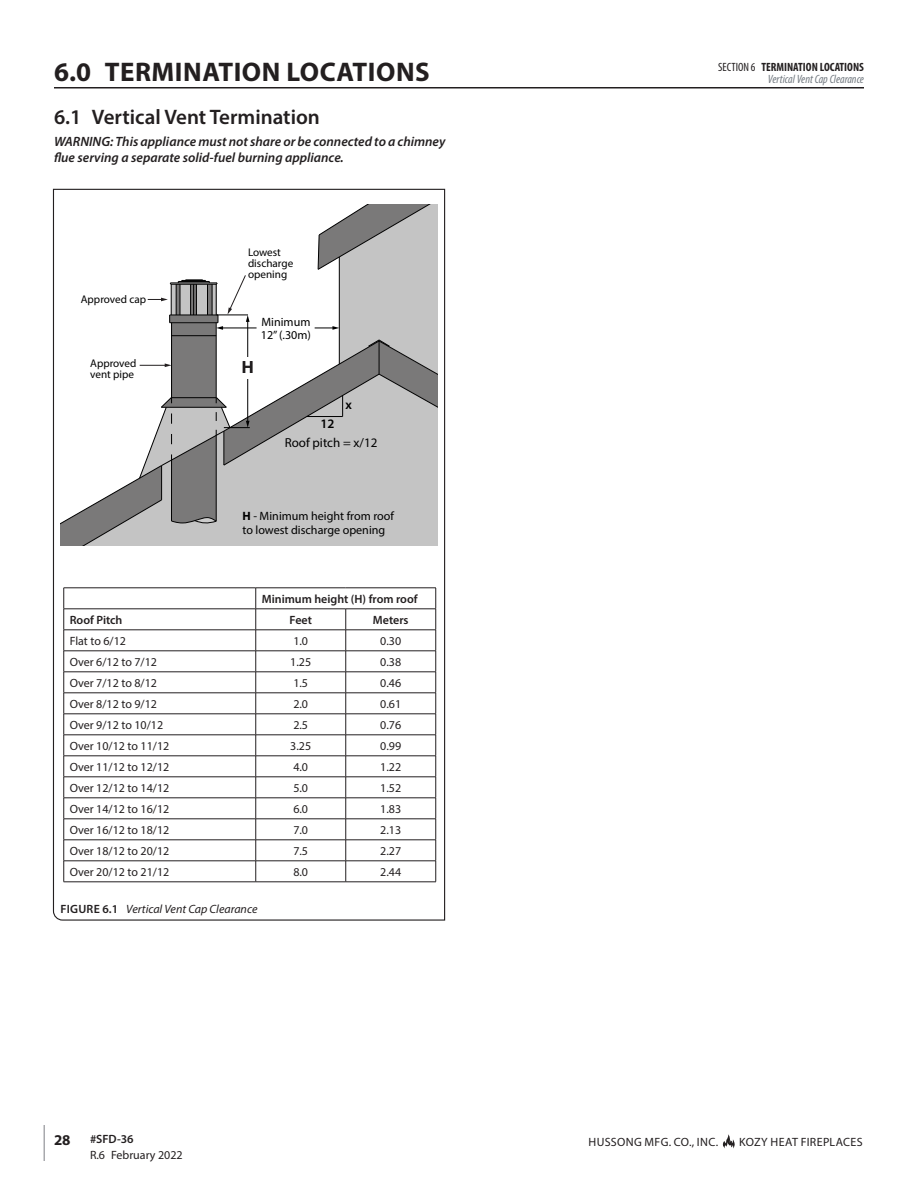
<style>
.page{position:relative;width:918px;height:1188px;background:#fff}
.page>*{position:absolute;margin:0;border:0;box-sizing:border-box;transform-origin:0 0}
.t1{font:700 27px "Myriad Pro";letter-spacing:.02em;color:#231f20}
.t2{font:600 21px "Myriad Pro";color:#231f20}
.t3{font:600 17.7px "Myriad Pro";color:#000}
.t4{font:700 15px "Myriad Pro";color:#231f20}
.Emphasis{font:italic 600 13.5px/16.2px "Myriad Pro";color:#231f20}
.t5{font:13.05px "Myriad Pro";color:#000}
.t6{font:600 13.05px "Myriad Pro";color:#000}
.t7{font:12.15px/14.5px "Myriad Pro";color:#000}
.Table{font:12px "Myriad Pro";color:#231f20}
.Table_Header{font:600 12px "Myriad Pro";color:#231f20}
.t8{font:700 condensed 12px "Myriad Pro";color:#231f20}
.t9{font:italic 12px "Myriad Pro";color:#231f20}
.t10{font:italic condensed 12px "Myriad Pro";color:#737a81}
.Table-2{font:12px "Myriad Pro";letter-spacing:.03em;color:#231f20}
.Table-3{font:12px "Myriad Pro";letter-spacing:.02em;color:#231f20}
.t11{font:11.1px/11.1px "Myriad Pro";color:#000}
.s1{font-weight:700}
.s2{font-weight:600;font-style:normal}
.s3{font-weight:400}
</style>
<div class="page">
<hr style="left:54px;top:87px;width:810px;height:1px;background:#231f20">
<hr style="left:44px;top:1125px;width:1px;height:36px;background:#a8a9ad">
<svg style="left:723px;top:1134px;width:12px;height:15px"></svg>
<svg style="left:52px;top:188px;width:394px;height:733px"></svg>
<p class="t1" style="left:54px;top:54px;width:377px">6.0 TERMINATION LOCATIONS</p>
<p class="t2" style="left:54px;top:103px;width:267px">6.1 Vertical Vent Termination</p>
<p class="Emphasis" style="left:54px;top:133px;width:393px">WARNING: This appliance must not share or be connected to a chimney flue serving a separate solid-fuel burning appliance.</p>
<p class="t11" style="left:81px;top:293px;width:67px">Approved cap</p>
<p class="t11" style="left:90px;top:358px;width:48px">Approved vent pipe</p>
<p class="t11" style="left:248px;top:247px;width:47px">Lowest discharge opening</p>
<p class="t3" style="left:242px;top:356px;width:13px">H</p>
<p class="t7" style="left:261px;top:315px;width:52px;line-height:13px">Minimum<br>12” (.30m)</p>
<p class="t6" style="left:320px;top:415px;width:15px">12</p>
<p class="t6" style="left:346px;top:397px;width:8px">x</p>
<p class="t5" style="left:285px;top:435px;width:94px">Roof pitch = x/12</p>
<p class="t7" style="left:242px;top:508px;width:153px"><span class="s1">H</span> - Minimum height from roof to lowest discharge opening</p>
<p class="Table_Header" style="left:262px;top:591px;width:157px">Minimum height (H) from roof</p>
<p class="Table_Header" style="left:70px;top:612px;width:54px">Roof Pitch</p>
<p class="Table_Header" style="left:290px;top:612px;width:24px">Feet</p>
<p class="Table_Header" style="left:373px;top:612px;width:37px">Meters</p>
<p class="Table" style="left:70px;top:633px;width:58px">Flat to 6/12</p>
<p class="Table" style="left:293px;top:633px;width:16px">1.0</p>
<p class="Table" style="left:380px;top:633px;width:22px">0.30</p>
<p class="Table" style="left:70px;top:654px;width:89px">Over 6/12 to 7/12</p>
<p class="Table" style="left:290px;top:654px;width:22px">1.25</p>
<p class="Table" style="left:380px;top:654px;width:22px">0.38</p>
<p class="Table" style="left:70px;top:675px;width:89px">Over 7/12 to 8/12</p>
<p class="Table" style="left:293px;top:675px;width:16px">1.5</p>
<p class="Table" style="left:380px;top:675px;width:22px">0.46</p>
<p class="Table" style="left:70px;top:696px;width:89px">Over 8/12 to 9/12</p>
<p class="Table" style="left:293px;top:696px;width:16px">2.0</p>
<p class="Table" style="left:380px;top:696px;width:22px">0.61</p>
<p class="Table" style="left:70px;top:717px;width:95px">Over 9/12 to 10/12</p>
<p class="Table" style="left:293px;top:717px;width:16px">2.5</p>
<p class="Table" style="left:380px;top:717px;width:22px">0.76</p>
<p class="Table" style="left:70px;top:738px;width:101px">Over 10/12 to 11/12</p>
<p class="Table" style="left:290px;top:738px;width:22px">3.25</p>
<p class="Table" style="left:380px;top:738px;width:22px">0.99</p>
<p class="Table" style="left:70px;top:759px;width:101px">Over 11/12 to 12/12</p>
<p class="Table" style="left:293px;top:759px;width:16px">4.0</p>
<p class="Table" style="left:380px;top:759px;width:22px">1.22</p>
<p class="Table" style="left:70px;top:780px;width:101px">Over 12/12 to 14/12</p>
<p class="Table" style="left:293px;top:780px;width:16px">5.0</p>
<p class="Table" style="left:380px;top:780px;width:22px">1.52</p>
<p class="Table" style="left:70px;top:801px;width:101px">Over 14/12 to 16/12</p>
<p class="Table" style="left:293px;top:801px;width:16px">6.0</p>
<p class="Table" style="left:380px;top:801px;width:22px">1.83</p>
<p class="Table" style="left:70px;top:822px;width:101px">Over 16/12 to 18/12</p>
<p class="Table" style="left:293px;top:822px;width:16px">7.0</p>
<p class="Table" style="left:380px;top:822px;width:22px">2.13</p>
<p class="Table" style="left:70px;top:843px;width:101px">Over 18/12 to 20/12</p>
<p class="Table" style="left:293px;top:843px;width:16px">7.5</p>
<p class="Table" style="left:380px;top:843px;width:22px">2.27</p>
<p class="Table" style="left:70px;top:864px;width:101px">Over 20/12 to 21/12</p>
<p class="Table" style="left:293px;top:864px;width:16px">8.0</p>
<p class="Table" style="left:380px;top:864px;width:22px">2.44</p>
<p class="Table_Header" style="left:60px;top:901px;width:14px">Figure</p>
<p class="t9" style="left:102px;top:902px;width:156px"><span class="s2">6.1</span> Vertical Vent Cap Clearance</p>
<p class="t8" style="left:718px;top:59px;width:147px"><span class="s3">SECTION 6</span> TERMINATION LOCATIONS</p>
<p class="t10" style="left:768px;top:71px;width:98px">Vertical Vent Cap Clearance</p>
<p class="Table_Header" style="left:90px;top:1131px;width:45px">#SFD-36</p>
<p class="Table" style="left:90px;top:1147px;width:94px">R.6 February 2022</p>
<p class="t4" style="left:54px;top:1130px;width:18px">28</p>
<p class="Table-2" style="left:589px;top:1134px;width:131px">HUSSONG MFG. CO., INC.</p>
<p class="Table-3" style="left:739px;top:1134px;width:125px">KOZY HEAT FIREPLACES</p>
</div>
